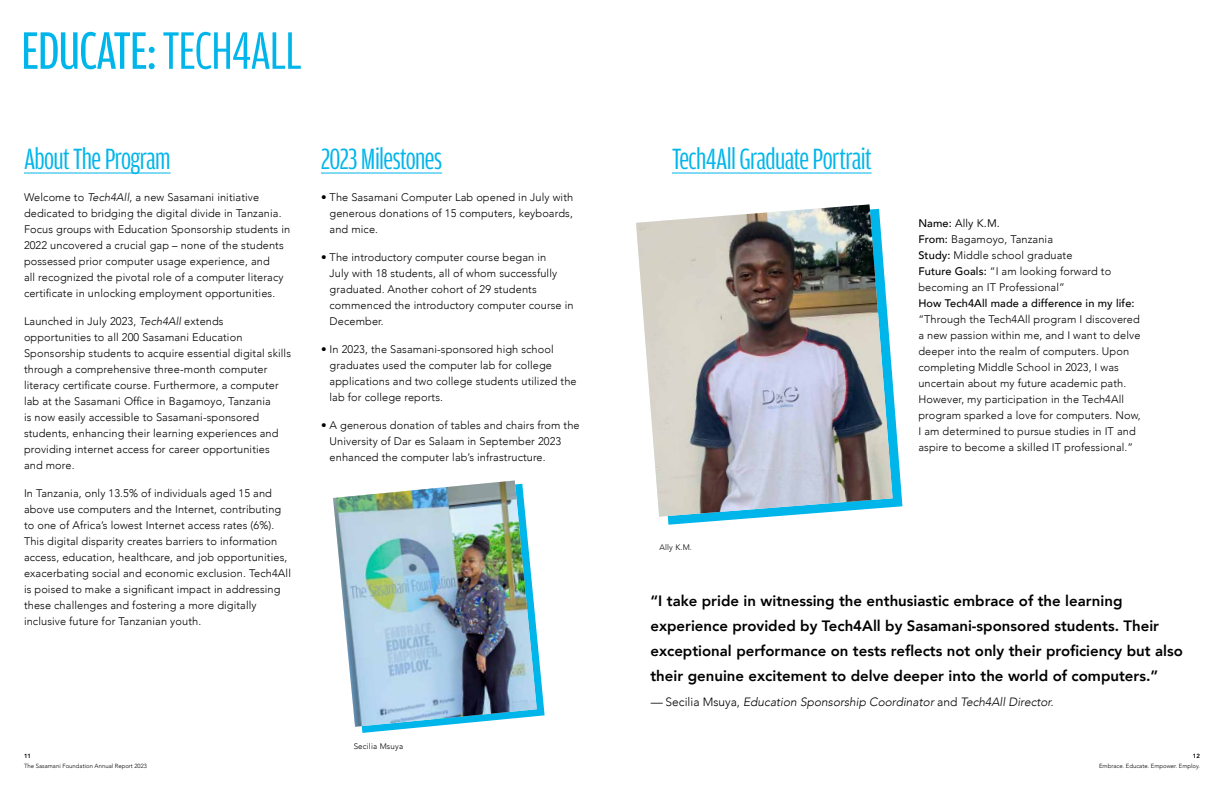
<style>
.page{position:relative;width:1224px;height:792px;background:#fff}
.page>*{position:absolute;margin:0;border:0;box-sizing:border-box;transform-origin:0 0}
.t1{font:56px "Amplitude Comp";letter-spacing:-.02em;color:#00b5ea}
.t2{font:31.1px "Amplitude Comp";letter-spacing:-.02em;color:#00b5ea}
.t3{font:800 15px/25px "Avenir";color:#000}
.t4{font:italic 300 12px "Avenir";color:#000}
.t5{font:300 11px/16px "Avenir";letter-spacing:.01em;color:#000}
.t6{font:500 11px "Avenir";letter-spacing:.01em;color:#000}
.t7{font:300 8px "Avenir";letter-spacing:.02em;color:#000}
.t8{font:300 6px "Avenir";color:#000}
.t9{font:800 6px "Avenir";color:#000}
.s1{font-style:inherit}
.s2{font-style:italic}
.s3{font-weight:500}
.s4{font-weight:400}
.s5{font-style:normal}
</style>
<div class="page">
<hr style="left:24px;top:173px;width:147px;height:1px;background:#00b5ea">
<hr style="left:321px;top:173px;width:121px;height:1px;background:#00b5ea">
<hr style="left:672px;top:173px;width:200px;height:1px;background:#00b5ea">
<svg style="left:667px;top:387px;width:235px;height:138px"></svg>
<img style="left:636px;top:204px;width:257px;height:313px">
<svg style="left:361px;top:637px;width:184px;height:96px"></svg>
<img style="left:333px;top:480px;width:204px;height:247px">
<h1 class="t1" style="left:21px;top:21px;width:282px">EDUCATE: <span class="s1">TECH4ALL</span></h1>
<h2 class="t2" style="left:24px;top:142px;width:148px">About The Program</h2>
<h2 class="t2" style="left:321px;top:142px;width:123px">2023 Milestones</h2>
<p class="t5" style="left:24px;top:189px;width:268px">Welcome to <span class="s2">Tech4All</span>, a new Sasamani initiative dedicated to bridging the digital divide in Tanzania.<br>Focus groups with Education Sponsorship students in 2022 uncovered a crucial gap – none of the students possessed prior computer usage experience, and<br>all recognized the pivotal role of a computer literacy certificate in unlocking employment opportunities.</p>
<p class="t5" style="left:24px;top:313px;width:269px">Launched in July 2023, <span class="s2">Tech4All</span> extends opportunities to all 200 Sasamani Education Sponsorship students to acquire essential digital skills through a comprehensive three-month computer literacy certificate course. Furthermore, a computer lab at the Sasamani Office in Bagamoyo, Tanzania<br>is now easily accessible to Sasamani-sponsored students, enhancing their learning experiences and providing internet access for career opportunities and more.</p>
<p class="t5" style="left:24px;top:485px;width:269px">In Tanzania, only 13.5% of individuals aged 15 and above use computers and the Internet, contributing to one of Africa’s lowest Internet access rates (6%).<br>This digital disparity creates barriers to information access, education, healthcare, and job opportunities, exacerbating social and economic exclusion. Tech4All is poised to make a significant impact in addressing these challenges and fostering a more digitally inclusive future for Tanzanian youth.</p>
<p class="t5" style="left:330px;top:189px;width:245px;text-align:justify;text-indent:-9px">• The Sasamani Computer Lab opened in July with generous donations of 15 computers, keyboards, and mice.</p>
<p class="t5" style="left:330px;top:249px;width:246px;text-indent:-9px">• The introductory computer course began in<br>July with 18 students, all of whom successfully graduated. Another cohort of 29 students commenced the introductory computer course in December.</p>
<p class="t5" style="left:330px;top:342px;width:249px;text-indent:-9px">• In 2023, the Sasamani-sponsored high school graduates used the computer lab for college applications and two college students utilized the lab for college reports.</p>
<p class="t5" style="left:330px;top:418px;width:252px;text-indent:-9px">• A generous donation of tables and chairs from the<br>University of Dar es Salaam in September 2023 enhanced the computer lab’s infrastructure.</p>
<p class="t9" style="left:24px;top:751px;width:9px">11</p>
<p class="t8" style="left:24px;top:762px;width:125px">The Sasamani Foundation Annual Report 2023</p>
<p class="t7" style="left:354px;top:742px;width:51px">Secilia Msuya</p>
<h2 class="t2" style="left:672px;top:142px;width:201px">Tech4All Graduate Portrait</h2>
<p class="t7" style="left:660px;top:543px;width:34px">Ally K.M.</p>
<p class="t5" style="left:918px;top:215px;width:194px"><span class="s3">Name:</span> <span class="s4">Ally K.M.<br></span><span class="s3">From:</span> Bagamoyo, Tanzania<br><span class="s3">Study:</span> Middle school graduate<br><span class="s3">Future Goals:</span> “I am looking forward to becoming an IT Professional”</p>
<p class="t6" style="left:918px;top:294px;width:218px">How Tech4All made a difference in my life:</p>
<p class="t5" style="left:918px;top:311px;width:224px">“Through the Tech4All program I discovered a new passion within me, and I want to delve deeper into the realm of computers. Upon completing Middle School in 2023, I was uncertain about my future academic path.<br>However, my participation in the Tech4All program sparked a love for computers. Now, I am determined to pursue studies in IT and aspire to become a skilled IT professional.”</p>
<p class="t3" style="left:650px;top:588px;width:534px">“I take pride in witnessing the enthusiastic embrace of the learning experience provided by Tech4All by Sasamani-sponsored students. Their exceptional performance on tests reflects not only their proficiency but also their genuine excitement to delve deeper into the world of computers.”</p>
<p class="t4" style="left:650px;top:695px;width:405px">— <span class="s5">Secilia Msuya,</span> Education Sponsorship Coordinator <span class="s5">and</span> Tech4All Director.</p>
<p class="t9" style="left:1193px;top:751px;width:9px">12</p>
<p class="t8" style="left:1099px;top:762px;width:102px">Embrace. Educate. Empower. Employ.</p>
</div>
